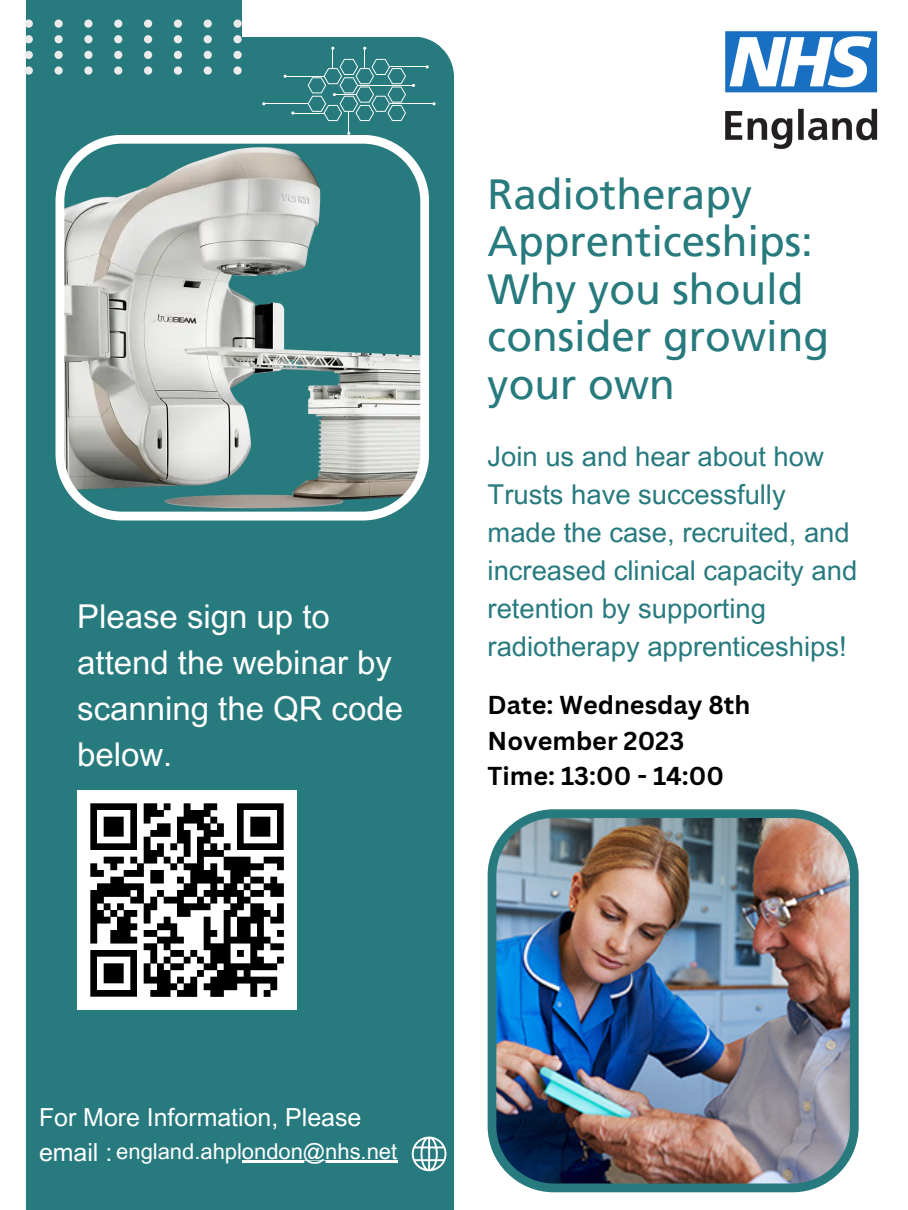
<style>
.page{position:relative;width:908px;height:1210px;background:#fff}
.page>*{position:absolute;margin:0;border:0;box-sizing:border-box;transform-origin:0 0}
.t1{font:42.1px/47.5px "Frutiger LT Pro";color:#277a7d}
.t2{font:32.9px/45.8px "Arial MT Pro";color:#fff}
.t3{font:27.33px/38.1px "Arial MT Pro";color:#277a7d}
.t4{font:700 25.2px/35.2px "Canva Sans";color:#000}
.t5{font:24.88px/34.6px "Arial MT Pro";color:#fff}
.t6{font:21.95px "Arial MT Pro";color:#fff}
</style>
<div class="page">
<div style="left:26px;top:37px;width:428px;height:1173px;background:#277a7d"></div>
<svg style="left:55px;top:135px;width:374px;height:385px;background:#92adac"></svg>
<img style="left:487px;top:809px;width:371px;height:383px">
<svg style="left:411px;top:1136px;width:35px;height:35px"></svg>
<div style="left:26px;top:0;width:216px;height:75px;background:#277a7d"></div>
<hr style="left:357px;top:85px;width:56px;height:1px;background:#fff">
<hr style="left:389px;top:67px;width:38px;height:1px;background:#fff">
<hr style="left:390px;top:103px;width:44px;height:1px;background:#fff">
<hr style="left:285px;top:76px;width:39px;height:1px;background:#fff">
<hr style="left:264px;top:103px;width:43px;height:1px;background:#fff">
<hr style="left:293px;top:113px;width:31px;height:1px;background:#fff">
<svg style="left:307px;top:47px;width:99px;height:88px;background:#3f888b"></svg>
<svg style="left:25px;top:20px;width:216px;height:55px"></svg>
<img style="left:725px;top:31px;width:153px;height:118px">
<img style="left:77px;top:790px;width:219px;height:219px">
<hr style="left:242px;top:1160px;width:155px;height:2px;background:#fff">
<p class="t2" style="left:77px;top:598px;width:316px">Please sign up to attend the webinar by</p>
<p class="t2" style="left:77px;top:689px;width:327px">scanning the QR code below.</p>
<p class="t1" style="left:487px;top:170px;width:343px">Radiotherapy<br>Apprenticeships:<br>Why you should consider growing your own</p>
<p class="t3" style="left:487px;top:440px;width:371px">Join us and hear about how<br>Trusts have successfully made the case, recruited, and increased clinical capacity and retention by supporting radiotherapy apprenticeships!</p>
<p class="t4" style="left:487px;top:687px;width:264px">Date: Wednesday 8th<br>November 2023<br>Time: 13:00 - 14:00</p>
<p class="t5" style="left:39px;top:1103px;width:324px">For More Information, Please email :</p>
<p class="t6" style="left:116px;top:1143px;width:282px">england.ahplondon@nhs.net</p>
</div>
